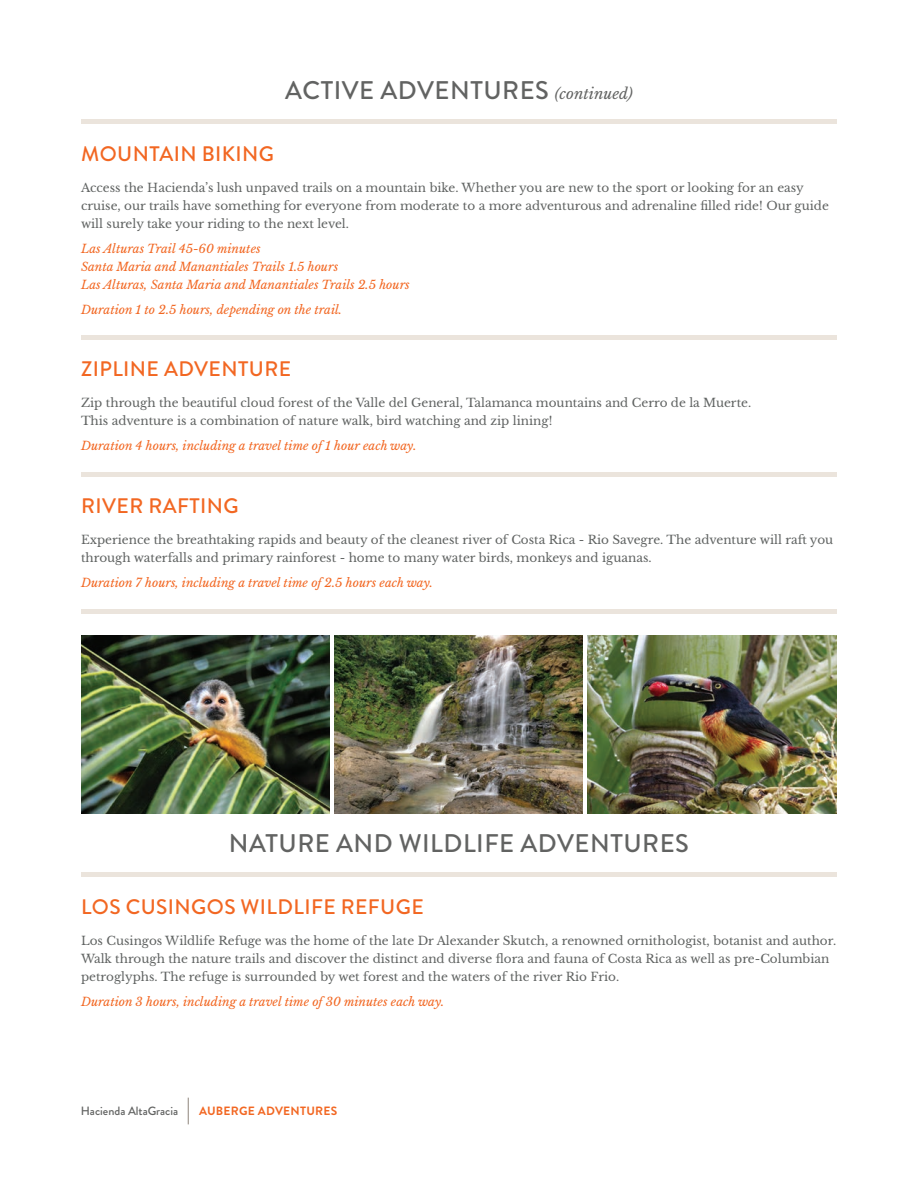
<style>
.page{position:relative;width:918px;height:1188px;background:#fff}
.page>*{position:absolute;margin:0;border:0;box-sizing:border-box;transform-origin:0 0}
.t1{font:500 25.5px "Brandon Grotesque";letter-spacing:.02em;color:#626362}
.t2{font:500 21px "Brandon Grotesque";letter-spacing:.02em;color:#f26722}
.t3{font:12px/18px "Libre Baskerville";color:#606362}
.t4{font:italic 12px/18px "Libre Baskerville";color:#f26722}
.t5{font:500 12px "Brandon Grotesque";color:#626362}
.t6{font:700 12px "Brandon Grotesque";letter-spacing:.02em;color:#f26722}
.s1{font-family:"Libre Baskerville";font-weight:400;font-style:italic;font-size:15px}
</style>
<div class="page">
<hr style="left:81px;top:335px;width:756px;height:4px;background:#ebe4dc">
<hr style="left:81px;top:472px;width:756px;height:4px;background:#ebe4dc">
<svg style="left:188px;top:1098px;width:1px;height:26px"></svg>
<hr style="left:81px;top:119px;width:756px;height:4px;background:#ebe4dc">
<hr style="left:81px;top:872px;width:756px;height:4px;background:#ebe4dc">
<img style="left:81px;top:636px;width:248px;height:178px">
<img style="left:588px;top:636px;width:249px;height:178px">
<hr style="left:81px;top:610px;width:756px;height:4px;background:#ebe4dc">
<img style="left:335px;top:636px;width:248px;height:178px">
<p class="t1" style="left:285px;top:73px;width:349px">ACTIVE ADVENTURES <span class="s1">(continued)</span></p>
<p class="t2" style="left:81px;top:139px;width:194px">MOUNTAIN BIKING</p>
<p class="t3" style="left:81px;top:179px;width:749px">Access the Hacienda’s lush unpaved trails on a mountain bike. Whether you are new to the sport or looking for an easy cruise, our trails have something for everyone from moderate to a more adventurous and adrenaline filled ride! Our guide will surely take your riding to the next level.</p>
<p class="t4" style="left:81px;top:239px;width:330px">Las Alturas Trail 45-60 minutes<br>Santa Maria and Manantiales Trails 1.5 hours<br>Las Alturas, Santa Maria and Manantiales Trails 2.5 hours</p>
<p class="t4" style="left:81px;top:300px;width:263px">Duration 1 to 2.5 hours, depending on the trail.</p>
<p class="t2" style="left:81px;top:354px;width:212px">ZIPLINE ADVENTURE</p>
<p class="t3" style="left:81px;top:394px;width:672px">Zip through the beautiful cloud forest of the Valle del General, Talamanca mountains and Cerro de la Muerte.<br>This adventure is a combination of nature walk, bird watching and zip lining!</p>
<p class="t4" style="left:81px;top:437px;width:337px">Duration 4 hours, including a travel time of 1 hour each way.</p>
<p class="t2" style="left:81px;top:491px;width:159px">RIVER RAFTING</p>
<p class="t3" style="left:81px;top:531px;width:754px">Experience the breathtaking rapids and beauty of the cleanest river of Costa Rica - Rio Savegre. The adventure will raft you through waterfalls and primary rainforest - home to many water birds, monkeys and iguanas.</p>
<p class="t4" style="left:81px;top:574px;width:354px">Duration 7 hours, including a travel time of 2.5 hours each way.</p>
<p class="t1" style="left:229px;top:826px;width:462px">NATURE AND WILDLIFE ADVENTURES</p>
<p class="t2" style="left:81px;top:892px;width:344px">LOS CUSINGOS WILDLIFE REFUGE</p>
<p class="t3" style="left:81px;top:932px;width:757px">Los Cusingos Wildlife Refuge was the home of the late Dr Alexander Skutch, a renowned ornithologist, botanist and author.<br>Walk through the nature trails and discover the distinct and diverse flora and fauna of Costa Rica as well as pre-Columbian petroglyphs. The refuge is surrounded by wet forest and the waters of the river Rio Frio.</p>
<p class="t4" style="left:81px;top:993px;width:365px">Duration 3 hours, including a travel time of 30 minutes each way.</p>
<p class="t5" style="left:81px;top:1103px;width:99px">Hacienda AltaGracia</p>
<p class="t6" style="left:199px;top:1102px;width:140px">AUBERGE ADVENTURES</p>
</div>
